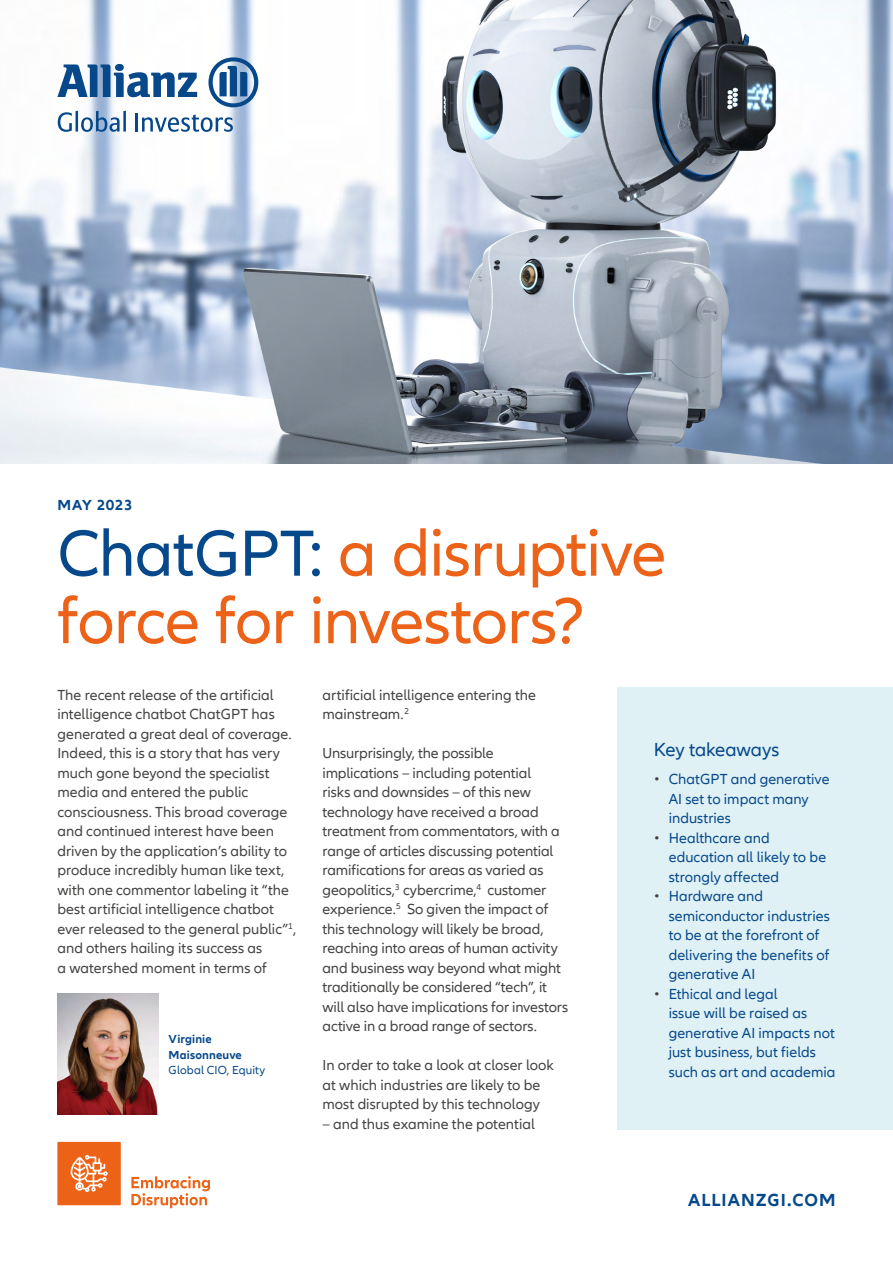
<style>
.page{position:relative;width:893px;height:1263px;background:#fff}
.page>*{position:absolute;margin:0;border:0;box-sizing:border-box;transform-origin:0 0}
.t1{font:67.5px/67.5px "Allianz Neo";letter-spacing:-.015em;color:#eb6218}
.t2{font:19.5px "Allianz Neo";letter-spacing:-.01em;color:#06488a}
.t3{font:700 18px "Allianz Neo";letter-spacing:.06em;color:#06488a}
.t4{font:15px/19.5px "Allianz Neo";color:#424241}
.t5{font:15px/19.5px "Allianz Neo";letter-spacing:.005em;color:#06488a}
.t6{font:700 15px "Allianz Neo";letter-spacing:.055em;color:#06488a}
.t7{font:700 12px/15.6px "Allianz Neo";letter-spacing:.015em;color:#06488a}
.t8{font:12px "Allianz Neo";letter-spacing:.01em;color:#06488a}
.s1{color:#06488a}
.s2{color:#424241}
</style>
<div class="page">
<img style="left:0;top:0;width:893px;height:463px">
<svg style="left:57px;top:64px;width:140px;height:33px"></svg>
<svg style="left:208px;top:57px;width:50px;height:50px"></svg>
<svg style="left:58px;top:112px;width:14px;height:20px"></svg>
<hr style="left:76px;top:111px;width:2px;height:21px;background:#06488a">
<svg style="left:81px;top:111px;width:39px;height:21px"></svg>
<hr style="left:123px;top:111px;width:3px;height:21px;background:#06488a">
<hr style="left:135px;top:113px;width:3px;height:19px;background:#06488a">
<svg style="left:142px;top:115px;width:91px;height:17px"></svg>
<img style="left:57px;top:994px;width:101px;height:120px">
<div style="left:618px;top:688px;width:275px;height:442px;background:#e0f1f5"></div>
<div style="left:57px;top:1142px;width:64px;height:63px;background:#ec6317"></div>
<svg style="left:71px;top:1155px;width:37px;height:37px"></svg>
<svg style="left:131px;top:1176px;width:79px;height:32px"></svg>
<p class="t6" style="left:57px;top:496px;width:76px">MAY 2023</p>
<h1 class="t1" style="left:57px;top:521px;width:610px"><span class="s1">ChatGPT:</span> a disruptive force for investors?</h1>
<p class="t4" style="left:57px;top:685px;width:240px">The recent release of the artificial intelligence chatbot ChatGPT has generated a great deal of coverage.<br>Indeed, this is a story that has very much gone beyond the specialist media and entered the public consciousness. This broad coverage and continued interest have been driven by the application’s ability to produce incredibly human like text, with one commentor labeling it “the best artificial intelligence chatbot ever released to the general public”<sup>1</sup>, and others hailing its success as<br>a watershed moment in terms of</p>
<p class="t4" style="left:322px;top:685px;width:215px">artificial intelligence entering the mainstream.<sup>2</sup></p>
<p class="t4" style="left:322px;top:744px;width:247px">Unsurprisingly, the possible implications – including potential<br>risks and downsides – of this new technology have received a broad treatment from commentators, with a range of articles discussing potential ramifications for areas as varied as geopolitics,<sup>3</sup> cybercrime,<sup>4</sup> customer experience.<sup>5</sup> So given the impact of this technology will likely be broad, reaching into areas of human activity and business way beyond what might traditionally be considered “tech”, it will also have implications for investors active in a broad range of sectors.</p>
<p class="t4" style="left:322px;top:1056px;width:233px">In order to take a look at closer look at which industries are likely to be most disrupted by this technology</p>
<p class="t4" style="left:322px;top:1114px;width:214px">– and thus examine the potential</p>
<p class="t7" style="left:169px;top:1031px;width:75px">Virginie<br>Maisonneuve</p>
<p class="t8" style="left:169px;top:1063px;width:98px">Global CIO, Equity</p>
<h2 class="t2" style="left:654px;top:738px;width:127px">Key takeaways</h2>
<p class="t5" style="left:669px;top:770px;width:162px;text-indent:-15px"><span class="s2">•</span> ChatGPT and generative<br>AI set to impact many industries</p>
<p class="t5" style="left:669px;top:828px;width:159px;text-indent:-15px"><span class="s2">•</span> Healthcare and education all likely to be strongly affected</p>
<p class="t5" style="left:669px;top:887px;width:163px;text-indent:-15px"><span class="s2">•</span> Hardware and semiconductor industries to be at the forefront of delivering the benefits of generative AI</p>
<p class="t5" style="left:669px;top:984px;width:168px;text-indent:-15px"><span class="s2">•</span> Ethical and legal<br>issue will be raised as generative AI impacts not just business, but fields such as art and academia</p>
<p class="t3" style="left:688px;top:1189px;width:149px">ALLIANZGI.COM</p>
</div>
